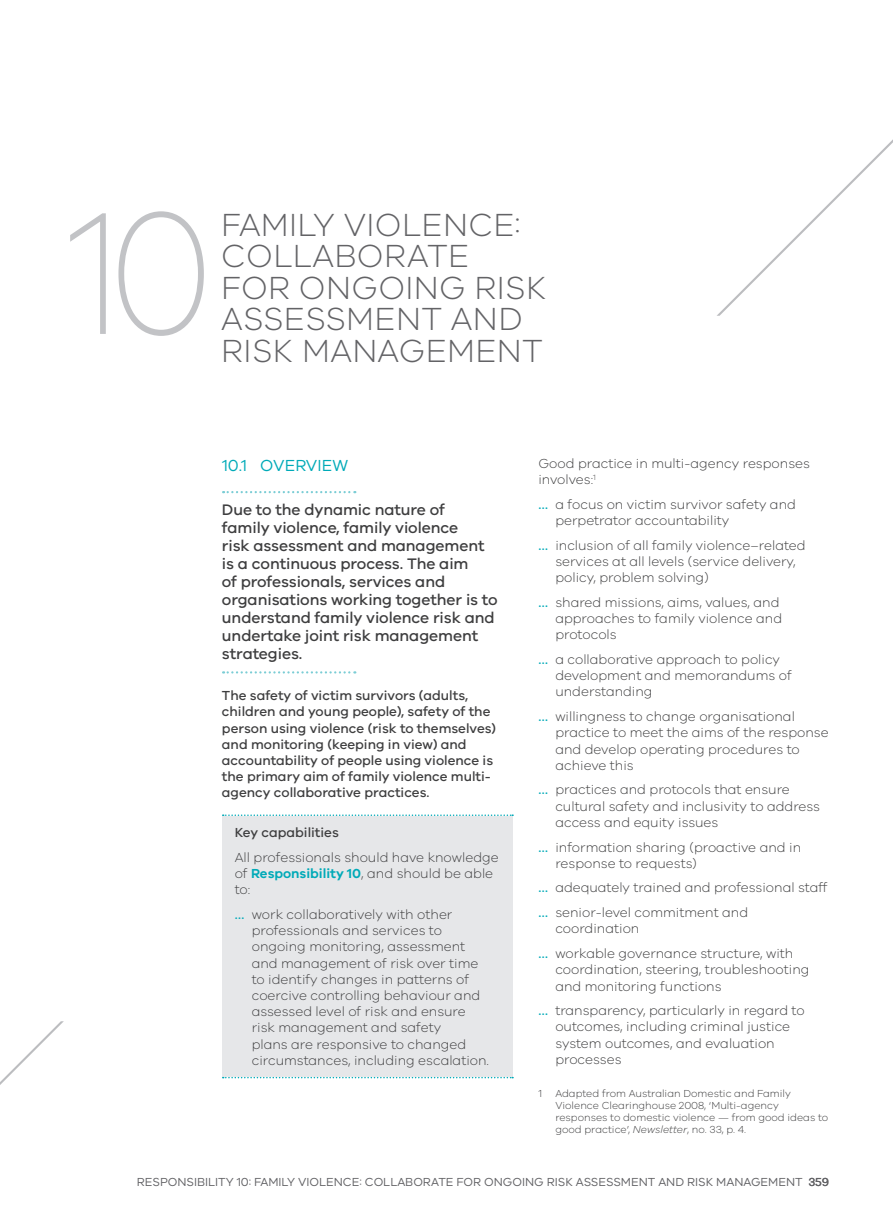
<style>
.page{position:relative;width:893px;height:1212px;background:#fff}
.page>*{position:absolute;margin:0;border:0;box-sizing:border-box;transform-origin:0 0}
.Big_no{font:200 180px "VIC";color:#c2c3c6;scale:.88 1}
.t1{font:300 33px/31.5px "VIC";letter-spacing:.01em;color:#636366}
.t2{font:16.5px "VIC";letter-spacing:.005em;color:#00aab8}
.Intro{font:500 15.75px/18px "VIC";letter-spacing:-.005em;color:#3e3e3f}
.Body{font:300 13.5px/16.2px "VIC";color:#3e3e3f}
.Body-2{font:500 13.5px/16.2px "VIC";color:#3e3e3f}
.t3{font:12px "VIC";color:#636366}
.t4{font:500 12px "VIC";color:#636366}
.Footnote{font:300 10.5px/12px "VIC";color:#3e3e3f}
.s1{font-weight:600;color:#00aab8}
.s2{font-weight:500;color:#00aab8}
.s3{font-style:italic}
</style>
<div class="page">
<svg style="left:717px;top:139px;width:176px;height:177px"></svg>
<svg style="left:0;top:1021px;width:64px;height:64px"></svg>
<svg style="left:223px;top:491px;width:132px;height:2px"></svg>
<svg style="left:223px;top:671px;width:132px;height:2px"></svg>
<div style="left:222px;top:815px;width:291px;height:262px;background:#e6e7e9"></div>
<svg style="left:223px;top:814px;width:290px;height:2px"></svg>
<svg style="left:223px;top:1077px;width:290px;height:1px"></svg>
<p class="Big_no" style="left:67px;top:165px;width:169px">10</p>
<h1 class="t1" style="left:221px;top:208px;width:327px">FAMILY VIOLENCE:<br>COLLABORATE<br>FOR ONGOING RISK<br>ASSESSMENT AND<br>RISK MANAGEMENT</h1>
<p class="t2" style="left:222px;top:456px;width:128px">10.1 OVERVIEW</p>
<p class="Intro" style="left:222px;top:500px;width:277px">Due to the dynamic nature of<br>family violence, family violence<br>risk assessment and management is a continuous process. The aim<br>of professionals, services and organisations working together is to understand family violence risk and undertake joint risk management strategies.</p>
<p class="Body-2" style="left:222px;top:687px;width:276px">The safety of victim survivors (adults, children and young people), safety of the person using violence (risk to themselves) and monitoring (keeping in view) and accountability of people using violence is the primary aim of family violence multi&shy;agency collaborative practices.</p>
<p class="Body-2" style="left:235px;top:824px;width:106px">Key capabilities</p>
<p class="Body" style="left:235px;top:849px;width:265px">All professionals should have knowledge of <span class="s1">Responsibility 10</span>, and should be able to:</p>
<p class="Body" style="left:252px;top:906px;width:239px;text-indent:-17px"><span class="s2">…</span> work collaboratively with other professionals and services to ongoing monitoring, assessment and management of risk over time to identify changes in patterns of coercive controlling behaviour and assessed level of risk and ensure risk management and safety<br>plans are responsive to changed circumstances, including escalation.</p>
<p class="Body" style="left:538px;top:455px;width:273px">Good practice in multi-agency responses involves:<sup>1</sup></p>
<p class="Body" style="left:555px;top:496px;width:242px;text-indent:-17px"><span class="s2">…</span> a focus on victim survivor safety and perpetrator accountability</p>
<p class="Body" style="left:555px;top:537px;width:252px;text-indent:-17px"><span class="s2">…</span> inclusion of all family violence–related services at all levels (service delivery, policy, problem solving)</p>
<p class="Body" style="left:555px;top:594px;width:228px;text-indent:-17px"><span class="s2">…</span> shared missions, aims, values, and approaches to family violence and protocols</p>
<p class="Body" style="left:555px;top:651px;width:238px;text-indent:-17px"><span class="s2">…</span> a collaborative approach to policy development and memorandums of understanding</p>
<p class="Body" style="left:555px;top:708px;width:275px;text-indent:-17px"><span class="s2">…</span> willingness to change organisational practice to meet the aims of the response and develop operating procedures to achieve this</p>
<p class="Body" style="left:555px;top:781px;width:266px;text-indent:-17px"><span class="s2">…</span> practices and protocols that ensure cultural safety and inclusivity to address access and equity issues</p>
<p class="Body" style="left:555px;top:838px;width:247px;text-indent:-17px"><span class="s2">…</span> information sharing (proactive and in response to requests)</p>
<p class="Body" style="left:538px;top:879px;width:291px"><span class="s2">…</span> adequately trained and professional staff</p>
<p class="Body" style="left:555px;top:904px;width:194px;text-indent:-17px"><span class="s2">…</span> senior-level commitment and coordination</p>
<p class="Body" style="left:555px;top:945px;width:256px;text-indent:-17px"><span class="s2">…</span> workable governance structure, with coordination, steering, troubleshooting and monitoring functions</p>
<p class="Body" style="left:555px;top:1002px;width:251px;text-indent:-17px"><span class="s2">…</span> transparency, particularly in regard to outcomes, including criminal justice system outcomes, and evaluation processes</p>
<p class="Footnote" style="left:538px;top:1087px;width:5px">1</p>
<p class="Footnote" style="left:555px;top:1087px;width:274px">Adapted from Australian Domestic and Family Violence Clearinghouse 2008, ‘Multi-agency responses to domestic violence — from good ideas to good practice’, <span class="s3">Newsletter</span>, no. 33, p. 4.</p>
<p class="t3" style="left:137px;top:1175px;width:667px">RESPONSIBILITY 10: FAMILY VIOLENCE: COLLABORATE FOR ONGOING RISK ASSESSMENT AND RISK MANAGEMENT</p>
<p class="t4" style="left:808px;top:1175px;width:22px">359</p>
</div>
